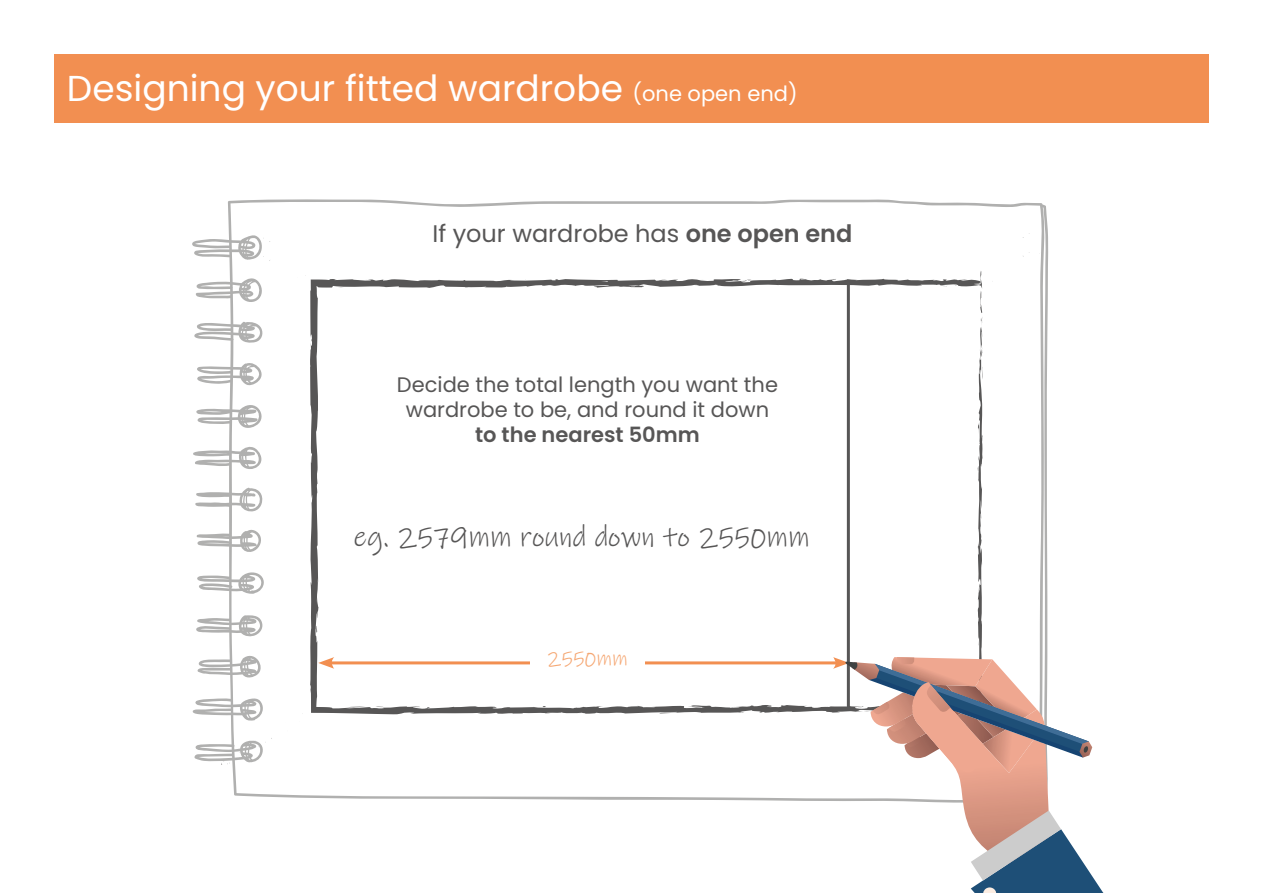
<style>
.page{position:relative;width:1263px;height:893px;background:#fff}
.page>*{position:absolute;margin:0;border:0;box-sizing:border-box;transform-origin:0 0}
.t1{font:36px "Poppins";color:#fff}
.t2{font:28.95px "Ink Free";color:#575656}
.t3{font:24px "Poppins";color:#575656}
.t4{font:21px/25.2px "Poppins";color:#575656;text-align:center}
.t5{font:600 21px "Poppins";color:#575656}
.t6{font:21px "Ink Free";color:#f5a773}
.s1{font-size:21px}
.s2{font-weight:600}
</style>
<div class="page">
<div style="left:54px;top:54px;width:1155px;height:68px;background:#f28f51"></div>
<svg style="left:192px;top:199px;width:857px;height:602px"></svg>
<svg style="left:309px;top:278px;width:675px;height:436px"></svg>
<svg style="left:978px;top:637px;width:2px;height:9px"></svg>
<svg style="left:733px;top:707px;width:5px;height:7px"></svg>
<svg style="left:576px;top:707px;width:10px;height:8px"></svg>
<svg style="left:979px;top:366px;width:4px;height:14px"></svg>
<svg style="left:977px;top:420px;width:2px;height:17px"></svg>
<svg style="left:978px;top:462px;width:5px;height:20px"></svg>
<svg style="left:842px;top:281px;width:5px;height:5px"></svg>
<svg style="left:588px;top:281px;width:3px;height:7px"></svg>
<svg style="left:485px;top:281px;width:7px;height:8px"></svg>
<svg style="left:669px;top:281px;width:11px;height:5px"></svg>
<svg style="left:940px;top:282px;width:17px;height:5px"></svg>
<svg style="left:907px;top:279px;width:9px;height:3px"></svg>
<svg style="left:881px;top:281px;width:11px;height:5px"></svg>
<svg style="left:744px;top:280px;width:12px;height:2px"></svg>
<svg style="left:457px;top:280px;width:11px;height:8px"></svg>
<svg style="left:354px;top:280px;width:13px;height:1px"></svg>
<svg style="left:972px;top:271px;width:21px;height:52px"></svg>
<svg style="left:1022px;top:252px;width:8px;height:6px"></svg>
<svg style="left:1022px;top:233px;width:8px;height:6px"></svg>
<svg style="left:302px;top:709px;width:13px;height:6px"></svg>
<svg style="left:221px;top:738px;width:52px;height:27px"></svg>
<svg style="left:312px;top:279px;width:3px;height:7px"></svg>
<svg style="left:263px;top:256px;width:8px;height:5px"></svg>
<svg style="left:263px;top:238px;width:8px;height:5px"></svg>
<hr style="left:329px;top:661px;width:510px;height:3px;background:#f28f51">
<svg style="left:318px;top:657px;width:16px;height:12px"></svg>
<hr style="left:847px;top:281px;width:3px;height:429px;background:#575656">
<svg style="left:826px;top:657px;width:277px;height:236px"></svg>
<div style="left:530px;top:651px;width:114px;height:24px;background:#fff"></div>
<h1 class="t1" style="left:67px;top:68px;width:732px">Designing your fitted wardrobe <span class="s1">(one open end)</span></h1>
<p class="t3" style="left:432px;top:219px;width:421px">If your wardrobe has <span class="s2">one open end</span></p>
<p class="t4" style="left:397px;top:372px;width:383px">Decide the total length you want the wardrobe to be, and round it down</p>
<p class="t5" style="left:475px;top:423px;width:226px">to the nearest 50mm</p>
<h2 class="t2" style="left:354px;top:519px;width:458px">eg. 2579mm round down to 2550mm</h2>
<p class="t6" style="left:547px;top:646px;width:82px">2550mm</p>
</div>
